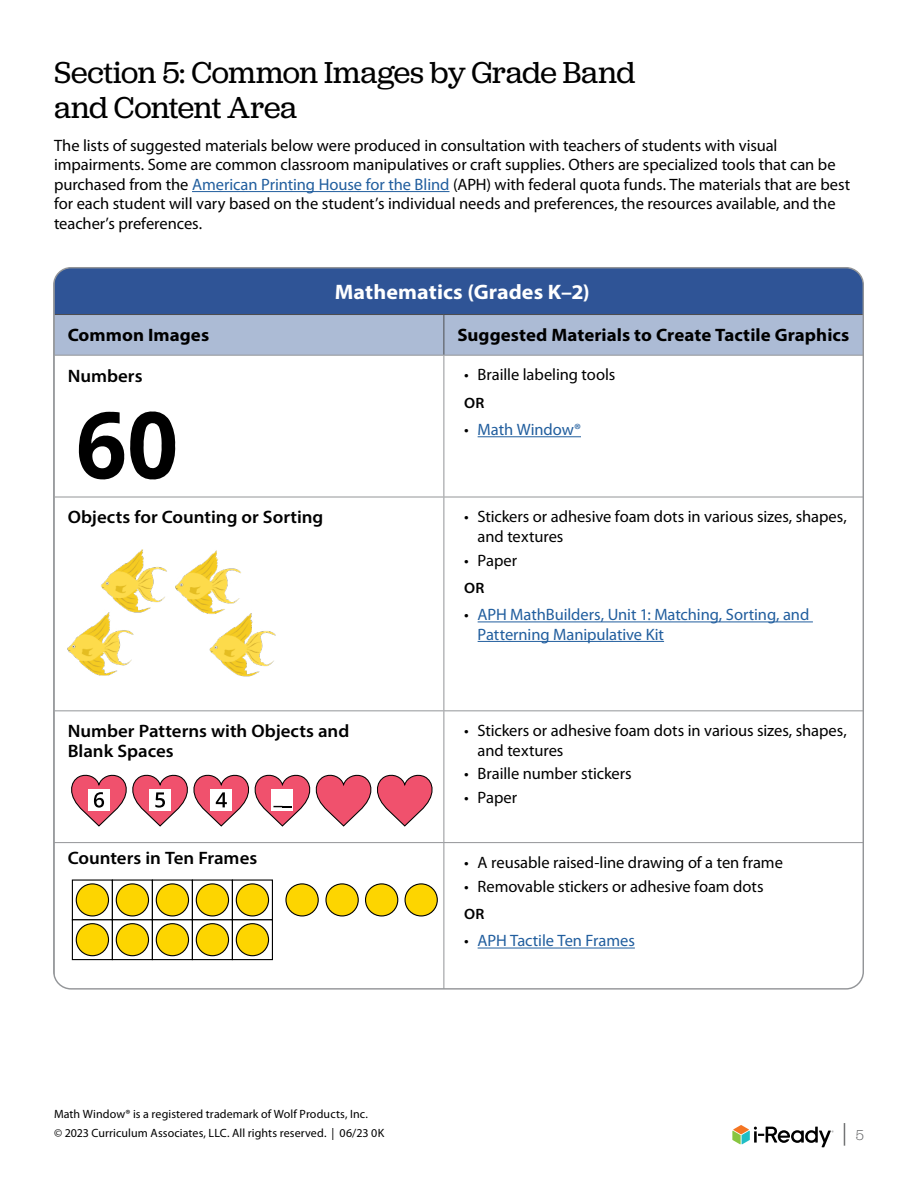
<style>
.page{position:relative;width:918px;height:1188px;background:#fff}
.page>*{position:absolute;margin:0;border:0;box-sizing:border-box;transform-origin:0 0}
.t1{font:31.5px/34.5px "Jubilat";letter-spacing:-.005em;color:#000}
.t2{font:300 27px "Jubilat";color:#58595b}
.t3{font:700 21px "Myriad Pro";letter-spacing:.005em;color:#fff;scale:1.05 1}
.t4{font:600 18px/19.5px "Myriad Pro";color:#000;scale:1.05 1}
.t5{font:700 18px "Myriad Pro";letter-spacing:.005em;color:#000;scale:1.05 1}
.t6{font:16.5px/19.5px "Myriad Pro";letter-spacing:-.005em;color:#000}
.t7{font:16.5px/19.5px "Myriad Pro";letter-spacing:-.005em;color:#215e9e}
.t8{font:600 15px "Myriad Pro";color:#000;scale:1.05 1}
.t9{font:12px "Myriad Pro";letter-spacing:.005em;color:#000}
.s1{color:#215e9e}
.s2{color:#000}
.s3{font-size:15px}
</style>
<div class="page">
<svg style="left:732px;top:1125px;width:102px;height:22px"></svg>
<hr style="left:192px;top:191px;width:257px;height:1px;background:#215e9e">
<svg style="left:55px;top:356px;width:807px;height:632px"></svg>
<div style="left:54px;top:268px;width:809px;height:47px;background:#2f5496"></div>
<div style="left:55px;top:315px;width:807px;height:40px;background:#acbbd5"></div>
<hr style="left:444px;top:356px;width:1px;height:141px;background:#939598">
<hr style="left:444px;top:497px;width:1px;height:213px;background:#939598">
<hr style="left:54px;top:710px;width:390px;height:1px;background:#939598">
<hr style="left:444px;top:710px;width:419px;height:1px;background:#939598">
<hr style="left:444px;top:711px;width:1px;height:131px;background:#939598">
<hr style="left:54px;top:842px;width:390px;height:1px;background:#939598">
<hr style="left:444px;top:842px;width:419px;height:1px;background:#939598">
<hr style="left:444px;top:843px;width:1px;height:146px;background:#939598">
<hr style="left:54px;top:843px;width:1px;height:146px;background:#939598">
<hr style="left:863px;top:843px;width:1px;height:146px;background:#939598">
<hr style="left:54px;top:497px;width:390px;height:1px;background:#939598">
<hr style="left:444px;top:497px;width:419px;height:1px;background:#939598">
<hr style="left:55px;top:314px;width:389px;height:1px;background:#4d4d4f">
<hr style="left:444px;top:314px;width:419px;height:1px;background:#4d4d4f">
<hr style="left:444px;top:315px;width:1px;height:40px;background:#4d4d4f">
<hr style="left:54px;top:268px;width:390px;height:1px;background:#939598">
<hr style="left:54px;top:268px;width:1px;height:47px;background:#939598">
<hr style="left:444px;top:268px;width:419px;height:1px;background:#939598">
<hr style="left:863px;top:268px;width:1px;height:47px;background:#939598">
<hr style="left:54px;top:355px;width:390px;height:1px;background:#939598">
<hr style="left:444px;top:355px;width:419px;height:1px;background:#939598">
<svg style="left:79px;top:411px;width:97px;height:69px"></svg>
<hr style="left:478px;top:436px;width:103px;height:1px;background:#215e9e">
<img style="left:68px;top:549px;width:207px;height:127px">
<hr style="left:478px;top:622px;width:335px;height:1px;background:#215e9e">
<hr style="left:478px;top:641px;width:186px;height:1px;background:#215e9e">
<svg style="left:68px;top:771px;width:368px;height:56px"></svg>
<div style="left:72px;top:880px;width:40px;height:40px;background:#fff"></div>
<div style="left:72px;top:879px;width:41px;height:41px;border:1px solid #000"></div>
<div style="left:112px;top:880px;width:40px;height:40px;background:#fff"></div>
<div style="left:112px;top:879px;width:41px;height:41px;border:1px solid #000"></div>
<div style="left:152px;top:880px;width:40px;height:40px;background:#fff"></div>
<div style="left:152px;top:879px;width:41px;height:41px;border:1px solid #000"></div>
<div style="left:192px;top:880px;width:40px;height:40px;background:#fff"></div>
<div style="left:192px;top:879px;width:41px;height:41px;border:1px solid #000"></div>
<div style="left:232px;top:880px;width:40px;height:40px;background:#fff"></div>
<div style="left:232px;top:879px;width:41px;height:41px;border:1px solid #000"></div>
<div style="left:72px;top:920px;width:40px;height:40px;background:#fff"></div>
<div style="left:72px;top:919px;width:41px;height:41px;border:1px solid #000"></div>
<div style="left:112px;top:920px;width:40px;height:40px;background:#fff"></div>
<div style="left:112px;top:919px;width:41px;height:41px;border:1px solid #000"></div>
<div style="left:152px;top:920px;width:40px;height:40px;background:#fff"></div>
<div style="left:152px;top:919px;width:41px;height:41px;border:1px solid #000"></div>
<div style="left:192px;top:920px;width:40px;height:40px;background:#fff"></div>
<div style="left:192px;top:919px;width:41px;height:41px;border:1px solid #000"></div>
<div style="left:232px;top:920px;width:40px;height:40px;background:#fff"></div>
<div style="left:232px;top:919px;width:41px;height:41px;border:1px solid #000"></div>
<div style="left:76px;top:884px;width:33px;height:32px;background:#fdd500;border-radius:50%"></div>
<div style="left:76px;top:883px;width:33px;height:34px;border:1px solid #000;border-radius:50%"></div>
<div style="left:116px;top:884px;width:33px;height:32px;background:#fdd500;border-radius:50%"></div>
<div style="left:116px;top:883px;width:33px;height:34px;border:1px solid #000;border-radius:50%"></div>
<div style="left:156px;top:884px;width:33px;height:32px;background:#fdd500;border-radius:50%"></div>
<div style="left:156px;top:883px;width:33px;height:34px;border:1px solid #000;border-radius:50%"></div>
<div style="left:196px;top:884px;width:33px;height:32px;background:#fdd500;border-radius:50%"></div>
<div style="left:196px;top:883px;width:33px;height:34px;border:1px solid #000;border-radius:50%"></div>
<div style="left:236px;top:884px;width:33px;height:32px;background:#fdd500;border-radius:50%"></div>
<div style="left:236px;top:883px;width:33px;height:34px;border:1px solid #000;border-radius:50%"></div>
<div style="left:76px;top:924px;width:33px;height:32px;background:#fdd500;border-radius:50%"></div>
<div style="left:76px;top:923px;width:33px;height:33px;border:1px solid #000;border-radius:50%"></div>
<div style="left:116px;top:924px;width:33px;height:32px;background:#fdd500;border-radius:50%"></div>
<div style="left:116px;top:923px;width:33px;height:33px;border:1px solid #000;border-radius:50%"></div>
<div style="left:156px;top:924px;width:33px;height:32px;background:#fdd500;border-radius:50%"></div>
<div style="left:156px;top:923px;width:33px;height:33px;border:1px solid #000;border-radius:50%"></div>
<div style="left:196px;top:924px;width:33px;height:32px;background:#fdd500;border-radius:50%"></div>
<div style="left:196px;top:923px;width:33px;height:33px;border:1px solid #000;border-radius:50%"></div>
<div style="left:236px;top:924px;width:33px;height:32px;background:#fdd500;border-radius:50%"></div>
<div style="left:236px;top:923px;width:33px;height:33px;border:1px solid #000;border-radius:50%"></div>
<div style="left:286px;top:884px;width:32px;height:32px;background:#fdd500;border-radius:50%"></div>
<div style="left:285px;top:883px;width:34px;height:34px;border:1px solid #000;border-radius:50%"></div>
<div style="left:326px;top:884px;width:32px;height:32px;background:#fdd500;border-radius:50%"></div>
<div style="left:325px;top:883px;width:34px;height:34px;border:1px solid #000;border-radius:50%"></div>
<div style="left:366px;top:884px;width:32px;height:32px;background:#fdd500;border-radius:50%"></div>
<div style="left:365px;top:883px;width:33px;height:34px;border:1px solid #000;border-radius:50%"></div>
<div style="left:405px;top:884px;width:32px;height:32px;background:#fdd500;border-radius:50%"></div>
<div style="left:405px;top:883px;width:33px;height:34px;border:1px solid #000;border-radius:50%"></div>
<hr style="left:478px;top:948px;width:157px;height:1px;background:#215e9e">
<h1 class="t1" style="left:54px;top:55px;width:583px">Section 5: Common Images by Grade Band and Content Area</h1>
<p class="t6" style="left:54px;top:136px;width:798px">The lists of suggested materials below were produced in consultation with teachers of students with visual impairments. Some are common classroom manipulatives or craft supplies. Others are specialized tools that can be purchased from the <span class="s1">American Printing House for the Blind</span> (APH) with federal quota funds. The materials that are best for each student will vary based on the student’s individual needs and preferences, the resources available, and the teacher’s preferences.</p>
<p class="t3" style="left:335px;top:279px;width:244px">Mathematics (Grades K–2)</p>
<p class="t5" style="left:68px;top:323px;width:136px">Common Images</p>
<p class="t5" style="left:457px;top:323px;width:375px">Suggested Materials to Create Tactile Graphics</p>
<p class="t4" style="left:68px;top:365px;width:73px">Numbers</p>
<p class="t6" style="left:464px;top:365px;width:153px">• Braille labeling tools</p>
<p class="t8" style="left:464px;top:393px;width:21px">OR</p>
<p class="t7" style="left:464px;top:420px;width:118px"><span class="s2">•</span> Math Window®</p>
<p class="t4" style="left:68px;top:507px;width:245px">Objects for Counting or Sorting</p>
<p class="t6" style="left:478px;top:507px;width:371px;text-indent:-13px">• Stickers or adhesive foam dots in various sizes, shapes, and textures</p>
<p class="t6" style="left:464px;top:551px;width:55px">• Paper</p>
<p class="t8" style="left:464px;top:579px;width:21px">OR</p>
<p class="t7" style="left:478px;top:605px;width:333px;text-indent:-13px"><span class="s2">•</span> APH MathBuilders, Unit 1: Matching, Sorting, and<br>Patterning Manipulative Kit</p>
<p class="t4" style="left:68px;top:721px;width:270px">Number Patterns with Objects and<br>Blank Spaces</p>
<p class="t6" style="left:478px;top:721px;width:371px;text-indent:-13px">• Stickers or adhesive foam dots in various sizes, shapes, and textures</p>
<p class="t6" style="left:464px;top:764px;width:169px">• Braille number stickers</p>
<p class="t6" style="left:464px;top:788px;width:55px">• Paper</p>
<p class="t4" style="left:68px;top:848px;width:182px">Counters in Ten Frames</p>
<p class="t6" style="left:464px;top:853px;width:320px">• A reusable raised-line drawing of a ten frame</p>
<p class="t6" style="left:464px;top:877px;width:301px">• Removable stickers or adhesive foam dots</p>
<p class="t8" style="left:464px;top:905px;width:21px">OR</p>
<p class="t7" style="left:464px;top:931px;width:172px"><span class="s2">•</span> APH Tactile Ten Frames</p>
<p class="t9" style="left:54px;top:1107px;width:314px">Math Window® is a registered trademark of Wolf Products, Inc.</p>
<p class="t9" style="left:54px;top:1127px;width:332px">© 2023 Curriculum Associates, LLC. All rights reserved. | 06/23 0K</p>
<h2 class="t2" style="left:843px;top:1115px;width:23px">| <span class="s3">5</span></h2>
</div>
